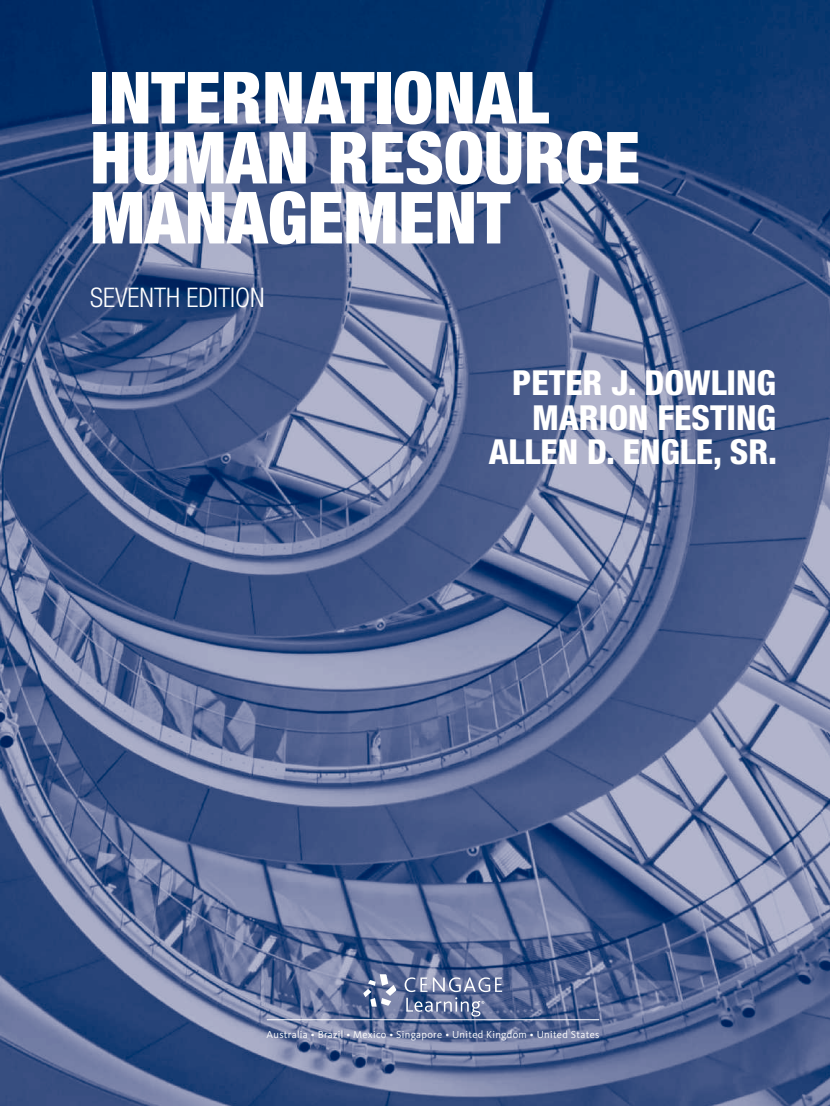
<style>
.page{position:relative;width:830px;height:1106px;background:#fff}
.page>*{position:absolute;margin:0;border:0;box-sizing:border-box;transform-origin:0 0}
.t1{font:900 condensed 72px/60px "Helvetica Neue LT Std";color:#fff}
.t2{font:800 condensed 34.5px/34.5px "Helvetica Neue LT Std";color:#fff;text-align:right}
.t3{font:300 condensed 27px "Helvetica Neue LT Std";color:#fff}
.t4{font:10.5px "Kievit OT";letter-spacing:.03em;color:#fff}
</style>
<div class="page">
<img style="left:0;top:0;width:829px;height:1106px">
<svg style="left:363px;top:974px;width:33px;height:32px"></svg>
<svg style="left:404px;top:977px;width:98px;height:39px;background:#7381a5"></svg>
<hr style="left:266px;top:1019px;width:333px;height:1px;background:#fff">
<p class="t1" style="left:90px;top:67px;width:551px">INTERNATIONAL<br>HUMAN RESOURCE<br>MANAGEMENT</p>
<p class="t3" style="left:90px;top:281px;width:176px">SEVENTH EDITION</p>
<p class="t2" style="left:488px;top:365px;width:290px">PETER J. DOWLING<br>MARION FESTING<br>ALLEN D. ENGLE, SR.</p>
<p class="t4" style="left:266px;top:1028px;width:334px">Australia • Brazil • Mexico • Singapore • United Kingdom • United States</p>
</div>
